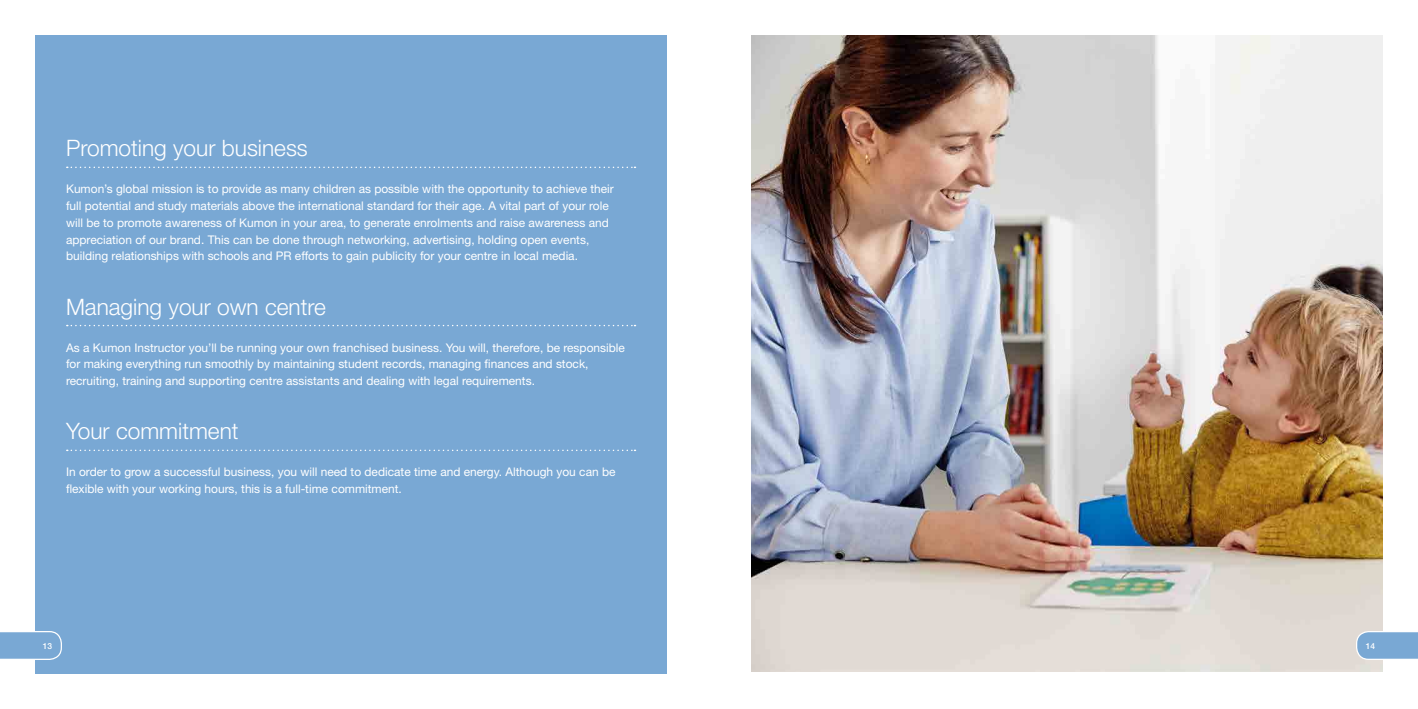
<style>
.page{position:relative;width:1418px;height:709px;background:#fff}
.page>*{position:absolute;margin:0;border:0;box-sizing:border-box;transform-origin:0 0}
.t1{font:300 22.62px "Helvetica Neue LT";color:#fff}
.t2{font:11.88px/16.8px "Helvetica Neue LT";color:#fff}
.t3{font:500 8.38px "Helvetica Neue LT";color:#fff}
</style>
<div class="page">
<img style="left:751px;top:35px;width:631px;height:636px">
<div style="left:35px;top:35px;width:631px;height:638px;background:#79a8d4"></div>
<svg style="left:67px;top:167px;width:568px;height:1px"></svg>
<svg style="left:67px;top:325px;width:568px;height:1px"></svg>
<svg style="left:67px;top:449px;width:568px;height:2px"></svg>
<svg style="left:0;top:631px;width:62px;height:29px"></svg>
<svg style="left:1355px;top:630px;width:62px;height:31px;background:#91b6d9"></svg>
<h1 class="t1" style="left:66px;top:135px;width:243px">Promoting your business</h1>
<p class="t2" style="left:66px;top:181px;width:549px">Kumon’s global mission is to provide as many children as possible with the opportunity to achieve their full potential and study materials above the international standard for their age. A vital part of your role will be to promote awareness of Kumon in your area, to generate enrolments and raise awareness and appreciation of our brand. This can be done through networking, advertising, holding open events, building relationships with schools and PR efforts to gain publicity for your centre in local media.</p>
<h1 class="t1" style="left:66px;top:293px;width:261px">Managing your own centre</h1>
<p class="t2" style="left:66px;top:339px;width:560px">As a Kumon Instructor you’ll be running your own franchised business. You will, therefore, be responsible for making everything run smoothly by maintaining student records, managing finances and stock, recruiting, training and supporting centre assistants and dealing with legal requirements.</p>
<h1 class="t1" style="left:66px;top:417px;width:174px">Your commitment</h1>
<p class="t2" style="left:66px;top:463px;width:551px">In order to grow a successful business, you will need to dedicate time and energy. Although you can be flexible with your working hours, this is a full-time commitment.</p>
<p class="t3" style="left:43px;top:640px;width:11px">13</p>
<p class="t3" style="left:1365px;top:640px;width:11px">14</p>
<p class="t3" style="left:42px;top:644px;width:11px">14</p>
<p class="t3" style="left:1368px;top:644px;width:11px">15</p>
</div>
